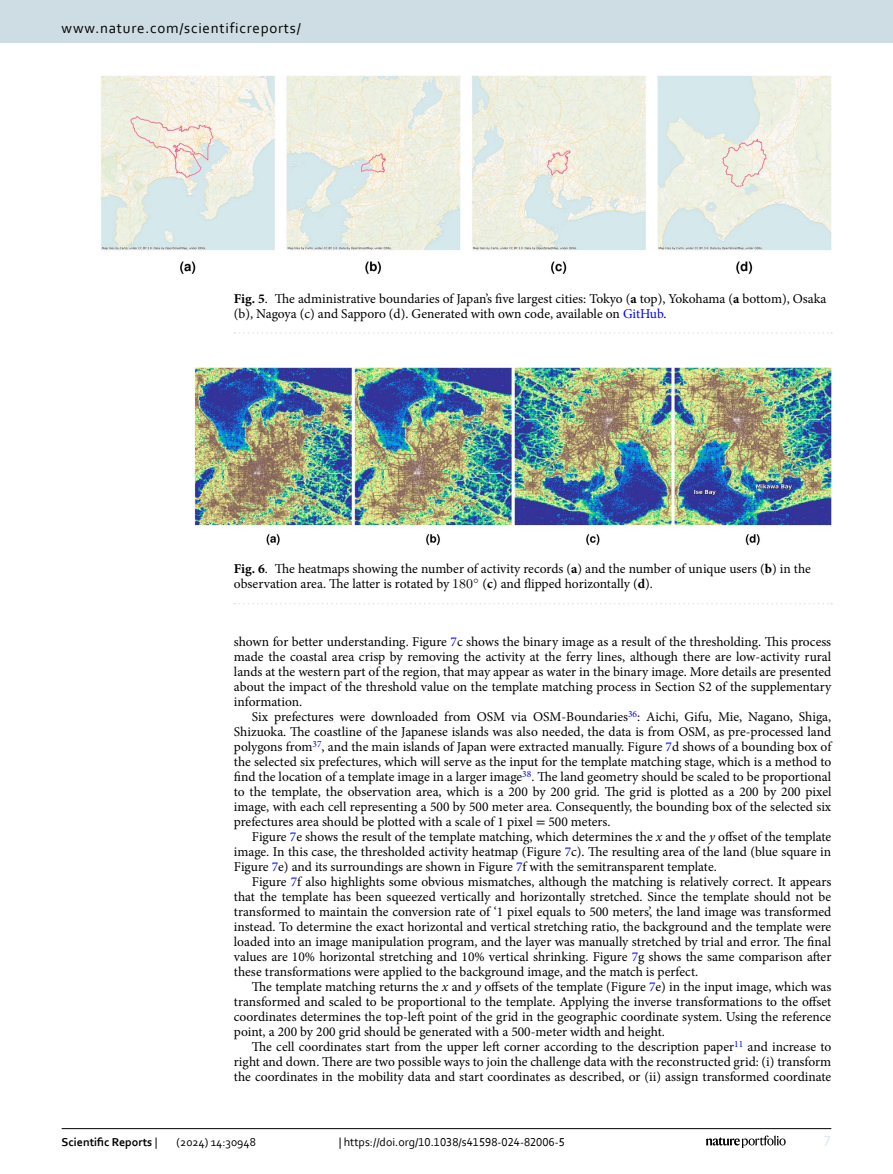
<style>
.page{position:relative;width:893px;height:1174px;background:#fff}
.page>*{position:absolute;margin:0;border:0;box-sizing:border-box;transform-origin:0 0}
.t1{font:15px "Corbel";letter-spacing:.05em;color:#000}
.t2{font:15px "Corbel";color:#d9e4eb}
.Body_Text_Indent{font:13.5px/15px "Minion Pro";color:#000;text-align:justify}
.Figure_Caption{font:13.5px/15px "Minion Pro";letter-spacing:-.005em;color:#000}
.t3{font:12px "Corbel";color:#000}
.t4{font:700 12px "Corbel";color:#000}
.s1{font-weight:700}
.s2{color:#00f}
.s3{font-family:"LM Roman 9"}
.s4{font-family:"STIX"}
.s5{font-style:italic}
.s6{font-weight:400}
</style>
<div class="page">
<img style="left:194px;top:367px;width:637px;height:178px">
<svg style="left:235px;top:603px;width:597px;height:1px"></svg>
<img style="left:100px;top:76px;width:731px;height:198px">
<svg style="left:235px;top:332px;width:597px;height:2px"></svg>
<hr style="left:62px;top:1128px;width:769px;height:1px;background:#000">
<svg style="left:706px;top:1135px;width:80px;height:12px"></svg>
<div style="left:0;top:0;width:893px;height:43px;background:#cedde4"></div>
<p class="t1" style="left:62px;top:18px;width:241px">www.nature.com/scientificreports/</p>
<p class="Figure_Caption" style="left:234px;top:291px;width:594px"><span class="s1">Fig. 5</span>. The administrative boundaries of Japan’s five largest cities: Tokyo (<span class="s1">a</span> top), Yokohama (<span class="s1">a</span> bottom), Osaka (b), Nagoya (c) and Sapporo (d). Generated with own code, available on <span class="s2">GitHub</span>.</p>
<p class="Figure_Caption" style="left:234px;top:561px;width:579px"><span class="s1">Fig. 6</span>. The heatmaps showing the number of activity records (<span class="s1">a</span>) and the number of unique users (<span class="s1">b</span>) in the observation area. The latter is rotated by <span class="s3">180</span>◦ (<span class="s1">c</span>) and flipped horizontally (<span class="s1">d</span>).</p>
<p class="Body_Text_Indent" style="left:234px;top:634px;width:599px">shown for better understanding. Figure <span class="s2">7</span>c shows the binary image as a result of the thresholding. This process made the coastal area crisp by removing the activity at the ferry lines, although there are low-activity rural lands at the western part of the region, that may appear as water in the binary image. More details are presented about the impact of the threshold value on the template matching process in Section S2 of the supplementary information.</p>
<p class="Body_Text_Indent" style="left:234px;top:709px;width:599px;text-indent:18px">Six prefectures were downloaded from OSM via OSM-Boundaries<sup>36</sup>: Aichi, Gifu, Mie, Nagano, Shiga, Shizuoka. The coastline of the Japanese islands was also needed, the data is from OSM, as pre-processed land polygons from<sup>37</sup>, and the main islands of Japan were extracted manually. Figure <span class="s2">7</span>d shows of a bounding box of the selected six prefectures, which will serve as the input for the template matching stage, which is a method to find the location of a template image in a larger image<sup>38</sup>. The land geometry should be scaled to be proportional to the template, the observation area, which is a 200 by 200 grid. The grid is plotted as a 200 by 200 pixel image, with each cell representing a 500 by 500 meter area. Consequently, the bounding box of the selected six prefectures area should be plotted with a scale of 1 pixel <span class="s4">=</span> 500 meters.</p>
<p class="Body_Text_Indent" style="left:234px;top:829px;width:599px;text-indent:18px">Figure <span class="s2">7</span>e shows the result of the template matching, which determines the <span class="s5">x</span> and the <span class="s5">y</span> offset of the template image. In this case, the thresholded activity heatmap (Figure <span class="s2">7</span>c). The resulting area of the land (blue square in Figure <span class="s2">7</span>e) and its surroundings are shown in Figure <span class="s2">7</span>f with the semitransparent template.</p>
<p class="Body_Text_Indent" style="left:234px;top:874px;width:599px;text-indent:18px">Figure <span class="s2">7</span>f also highlights some obvious mismatches, although the matching is relatively correct. It appears that the template has been squeezed vertically and horizontally stretched. Since the template should not be transformed to maintain the conversion rate of ‘1 pixel equals to 500 meters’, the land image was transformed instead. To determine the exact horizontal and vertical stretching ratio, the background and the template were loaded into an image manipulation program, and the layer was manually stretched by trial and error. The final values are 10% horizontal stretching and 10% vertical shrinking. Figure <span class="s2">7</span>g shows the same comparison after these transformations were applied to the background image, and the match is perfect.</p>
<p class="Body_Text_Indent" style="left:234px;top:979px;width:599px;text-indent:18px">The template matching returns the <span class="s5">x</span> and <span class="s5">y</span> offsets of the template (Figure <span class="s2">7</span>e) in the input image, which was transformed and scaled to be proportional to the template. Applying the inverse transformations to the offset coordinates determines the top-left point of the grid in the geographic coordinate system. Using the reference point, a 200 by 200 grid should be generated with a 500-meter width and height.</p>
<p class="Body_Text_Indent" style="left:234px;top:1039px;width:599px;text-indent:18px">The cell coordinates start from the upper left corner according to the description paper<sup>11</sup> and increase to right and down. There are two possible ways to join the challenge data with the reconstructed grid: (i) transform the coordinates in the mobility data and start coordinates as described, or (ii) assign transformed coordinate</p>
<p class="t4" style="left:62px;top:1134px;width:97px">Scientific Reports <span class="s6">|</span></p>
<p class="t3" style="left:177px;top:1134px;width:81px">(2024) 14:30948</p>
<p class="t3" style="left:339px;top:1134px;width:228px">| https://doi.org/10.1038/s41598-024-82006-5</p>
<p class="t2" style="left:824px;top:1132px;width:9px">7</p>
</div>
